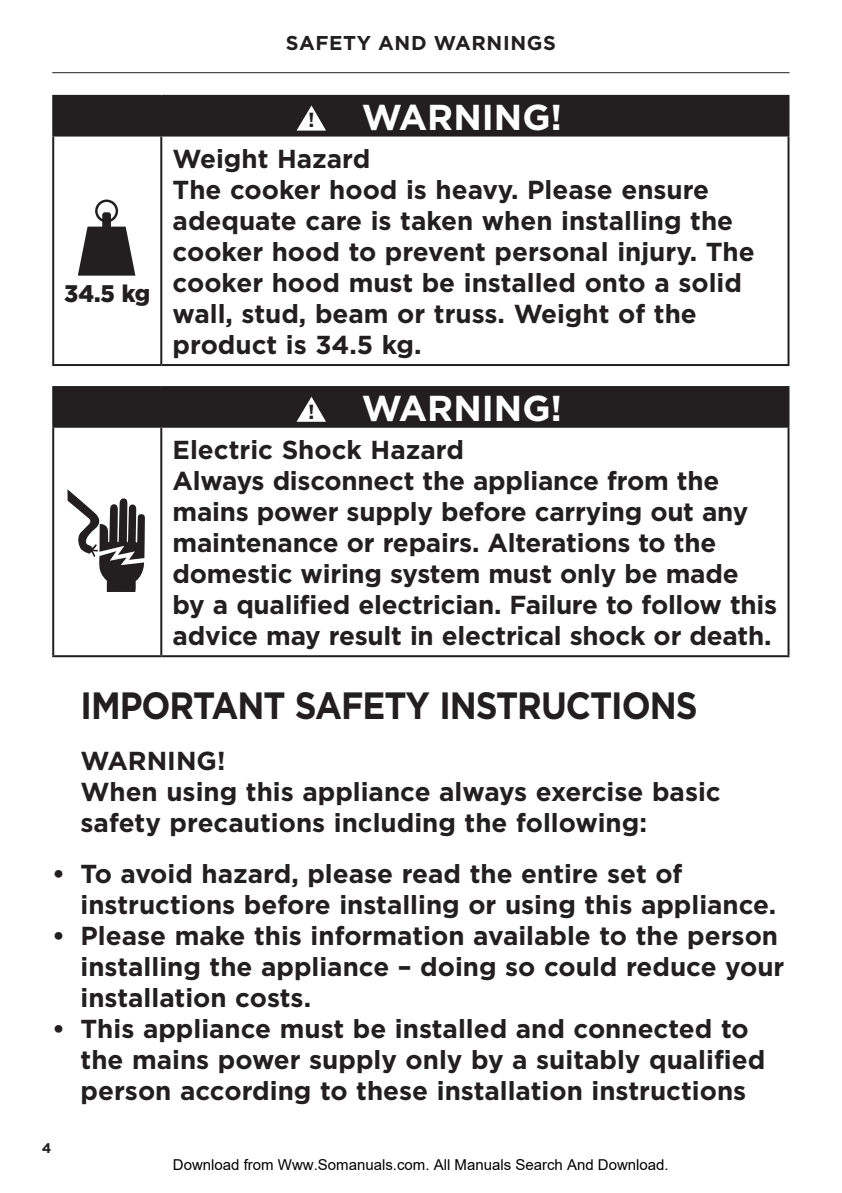
<style>
.page{position:relative;width:842px;height:1193px;background:#fff}
.page>*{position:absolute;margin:0;border:0;box-sizing:border-box;transform-origin:0 0}
.t1{font:700 38px "Gotham";letter-spacing:-.03em;color:#231f20;scale:.9 1}
.t2{font:700 36px "Gotham";color:#fff}
.t3{font:700 26px/31px "Gotham";color:#231f20}
.t4{font:900 24px "Gotham";color:#231f20;scale:.95 1}
.t5{font:700 20.4px "Gotham";color:#231f20}
.t6{font:700 20px "Gotham";letter-spacing:.03em;color:#231f20}
.t7{font:15px "Arial";color:#000}
.t8{font:700 14px "Gotham";color:#231f20}
</style>
<div class="page">
<hr style="left:52px;top:72px;width:737px;height:1px;background:#231f20">
<div style="left:53px;top:96px;width:735px;height:40px;background:#231f20"></div>
<hr style="left:52px;top:95px;width:109px;height:2px;background:#231f20">
<hr style="left:52px;top:97px;width:2px;height:38px;background:#231f20">
<hr style="left:161px;top:95px;width:628px;height:2px;background:#231f20">
<hr style="left:52px;top:135px;width:109px;height:2px;background:#231f20">
<hr style="left:52px;top:137px;width:2px;height:227px;background:#231f20">
<hr style="left:161px;top:135px;width:628px;height:2px;background:#231f20">
<hr style="left:160px;top:137px;width:2px;height:227px;background:#231f20">
<hr style="left:787px;top:137px;width:2px;height:227px;background:#231f20">
<hr style="left:52px;top:364px;width:109px;height:2px;background:#231f20">
<hr style="left:161px;top:364px;width:628px;height:2px;background:#231f20">
<hr style="left:787px;top:97px;width:2px;height:38px;background:#231f20">
<svg style="left:296px;top:105px;width:30px;height:26px"></svg>
<svg style="left:78px;top:200px;width:57px;height:76px"></svg>
<div style="left:53px;top:387px;width:735px;height:40px;background:#231f20"></div>
<hr style="left:52px;top:386px;width:109px;height:2px;background:#231f20">
<hr style="left:52px;top:388px;width:2px;height:38px;background:#231f20">
<hr style="left:161px;top:386px;width:628px;height:2px;background:#231f20">
<hr style="left:52px;top:426px;width:109px;height:2px;background:#231f20">
<hr style="left:52px;top:428px;width:2px;height:227px;background:#231f20">
<hr style="left:161px;top:426px;width:628px;height:2px;background:#231f20">
<hr style="left:160px;top:428px;width:2px;height:227px;background:#231f20">
<hr style="left:787px;top:428px;width:2px;height:227px;background:#231f20">
<hr style="left:52px;top:655px;width:109px;height:2px;background:#231f20">
<hr style="left:161px;top:655px;width:628px;height:2px;background:#231f20">
<hr style="left:787px;top:388px;width:2px;height:38px;background:#231f20">
<svg style="left:296px;top:397px;width:30px;height:25px"></svg>
<svg style="left:68px;top:490px;width:77px;height:102px"></svg>
<p class="t6" style="left:286px;top:29px;width:201px">Safety an d warnings</p>
<p class="t4" style="left:64px;top:277px;width:92px">34.5 kg</p>
<p class="t5" style="left:308px;top:107px;width:8px">!</p>
<h2 class="t2" style="left:362px;top:94px;width:202px">WARNING!</h2>
<p class="t3" style="left:173px;top:143px;width:583px">Weight Hazard<br>The cooker hood is heavy. Please ensure adequate care is taken when installing the cooker hood to prevent personal injury. The cooker hood must be installed onto a solid wall, stud, beam or truss. Weight of the product is 34.5 kg.</p>
<p class="t5" style="left:308px;top:398px;width:8px">!</p>
<h2 class="t2" style="left:362px;top:385px;width:202px">WARNING!</h2>
<p class="t3" style="left:173px;top:434px;width:606px">Electric Shock Hazard<br>Always disconnect the appliance from the mains power supply before carrying out any maintenance or repairs. Alterations to the domestic wiring system must only be made by a qualified electrician. Failure to follow this advice may result in electrical shock or death.</p>
<h1 class="t1" style="left:81px;top:681px;width:687px">IMPORTANT SAFETY INSTRUCTIONS</h1>
<p class="t3" style="left:81px;top:745px;width:641px">WARNING!<br>When using this appliance always exercise basic safety precautions including the following:</p>
<p class="t3" style="left:81px;top:858px;width:697px;text-indent:-28px">• To avoid hazard, please read the entire set of instructions before installing or using this appliance.</p>
<p class="t3" style="left:81px;top:920px;width:705px;text-indent:-28px">• Please make this information available to the person installing the appliance – doing so could reduce your installation costs.</p>
<p class="t3" style="left:81px;top:1013px;width:686px;text-indent:-28px">• This appliance must be installed and connected to the mains power supply only by a suitably qualified person according to these installation instructions</p>
<p class="t8" style="left:42px;top:1139px;width:11px">4</p>
<p class="t7" style="left:173px;top:1156px;width:497px">Download from Www.Somanuals.com. All Manuals Search And Download.</p>
</div>
